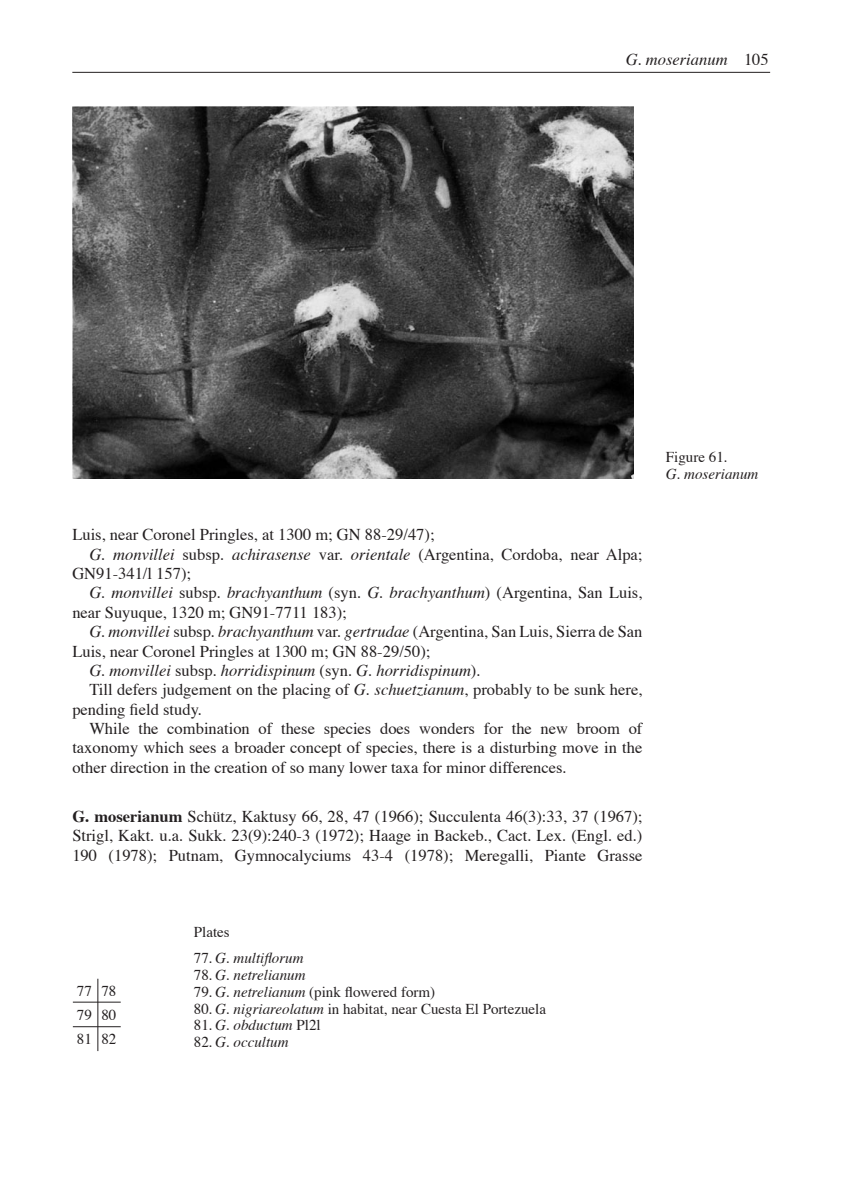
<style>
.page{position:relative;width:851px;height:1183px;background:#fff}
.page>*{position:absolute;margin:0;border:0;box-sizing:border-box;transform-origin:0 0}
.t1{font:16.5px/19.4px "Times";color:#231f20;text-align:justify}
.t2{font:italic 16.5px "Times";color:#231f20}
.t3{font:15px/24px "Times";color:#231f20;text-align:justify}
.t4{font:italic 15px "Times";color:#231f20}
.s1{font-style:normal}
.s2{font-style:italic}
.s3{font-weight:700}
</style>
<div class="page">
<hr style="left:72px;top:72px;width:698px;height:1px;background:#231f20">
<img style="left:72px;top:106px;width:562px;height:372px">
<hr style="left:97px;top:978px;width:1px;height:72px;background:#231f20">
<hr style="left:73px;top:1001px;width:48px;height:1px;background:#231f20">
<hr style="left:73px;top:1026px;width:48px;height:1px;background:#231f20">
<p class="t2" style="left:625px;top:44px;width:144px">G. moserianum <span class="s1">105</span></p>
<p class="t1" style="left:72px;top:523px;width:364px">Luis, near Coronel Pringles, at 1300 m; GN 88-29/47);</p>
<p class="t1" style="left:89px;top:543px;width:554px"><span class="s2">G. monvillei</span> subsp. <span class="s2">achirasense</span> var. <span class="s2">orientale</span> (Argentina, Cordoba, near Alpa;</p>
<p class="t1" style="left:72px;top:562px;width:120px">GN91-341/l 157);</p>
<p class="t2" style="left:89px;top:578px;width:554px">G. monvillei <span class="s1">subsp.</span> brachyanthum <span class="s1">(syn.</span> G. brachyanthum<span class="s1">) (Argentina, San Luis,</span></p>
<p class="t1" style="left:72px;top:601px;width:276px">near Suyuque, 1320 m; GN91-7711 183);</p>
<p class="t1" style="left:89px;top:620px;width:554px"><span class="s2">G. monvillei</span> subsp. <span class="s2">brachyanthum</span> var. <span class="s2">gertrudae</span> (Argentina, San Luis, Sierra de San</p>
<p class="t1" style="left:72px;top:639px;width:359px">Luis, near Coronel Pringles at 1300 m; GN 88-29/50);</p>
<p class="t2" style="left:89px;top:655px;width:392px">G. monvillei <span class="s1">subsp.</span> horridispinum <span class="s1">(syn.</span> G. horridispinum<span class="s1">).</span></p>
<p class="t1" style="left:89px;top:678px;width:554px">Till defers judgement on the placing of <span class="s2">G. schuetzianum</span>, probably to be sunk here,</p>
<p class="t1" style="left:72px;top:697px;width:131px">pending field study.</p>
<p class="t1" style="left:89px;top:717px;width:554px">While the combination of these species does wonders for the new broom of</p>
<p class="t1" style="left:72px;top:736px;width:571px">taxonomy which sees a broader concept of species, there is a disturbing move in the</p>
<p class="t1" style="left:72px;top:755px;width:496px">other direction in the creation of so many lower taxa for minor differences.</p>
<p class="t1" style="left:72px;top:805px;width:571px"><span class="s3">G. moserianum</span> Schütz, Kaktusy 66, 28, 47 (1966); Succulenta 46(3):33, 37 (1967); Strigl, Kakt. u.a. Sukk. 23(9):240-3 (1972); Haage in Backeb., Cact. Lex. (Engl. ed.)<br>190 (1978); Putnam, Gymnocalyciums 43-4 (1978); Meregalli, Piante Grasse</p>
<p class="t3" style="left:665px;top:444px;width:63px">Figure 61.</p>
<p class="t4" style="left:665px;top:460px;width:94px">G. moserianum</p>
<p class="t3" style="left:77px;top:977px;width:41px">77 78<br>79 80<br>81 82</p>
<p class="t3" style="left:194px;top:918px;width:37px">Plates</p>
<p class="t4" style="left:194px;top:943px;width:111px"><span class="s1">77.</span> G. multiflorum</p>
<p class="t4" style="left:194px;top:960px;width:113px"><span class="s1">78.</span> G. netrelianum</p>
<p class="t3" style="left:194px;top:977px;width:243px">79. <span class="s2">G. netrelianum</span> (pink flowered form)</p>
<p class="t3" style="left:194px;top:994px;width:353px">80. <span class="s2">G. nigriareolatum</span> in habitat, near Cuesta El Portezuela</p>
<p class="t4" style="left:194px;top:1011px;width:128px"><span class="s1">81.</span> G. obductum <span class="s1">Pl2l</span></p>
<p class="t4" style="left:194px;top:1028px;width:96px"><span class="s1">82.</span> G. occultum</p>
</div>
